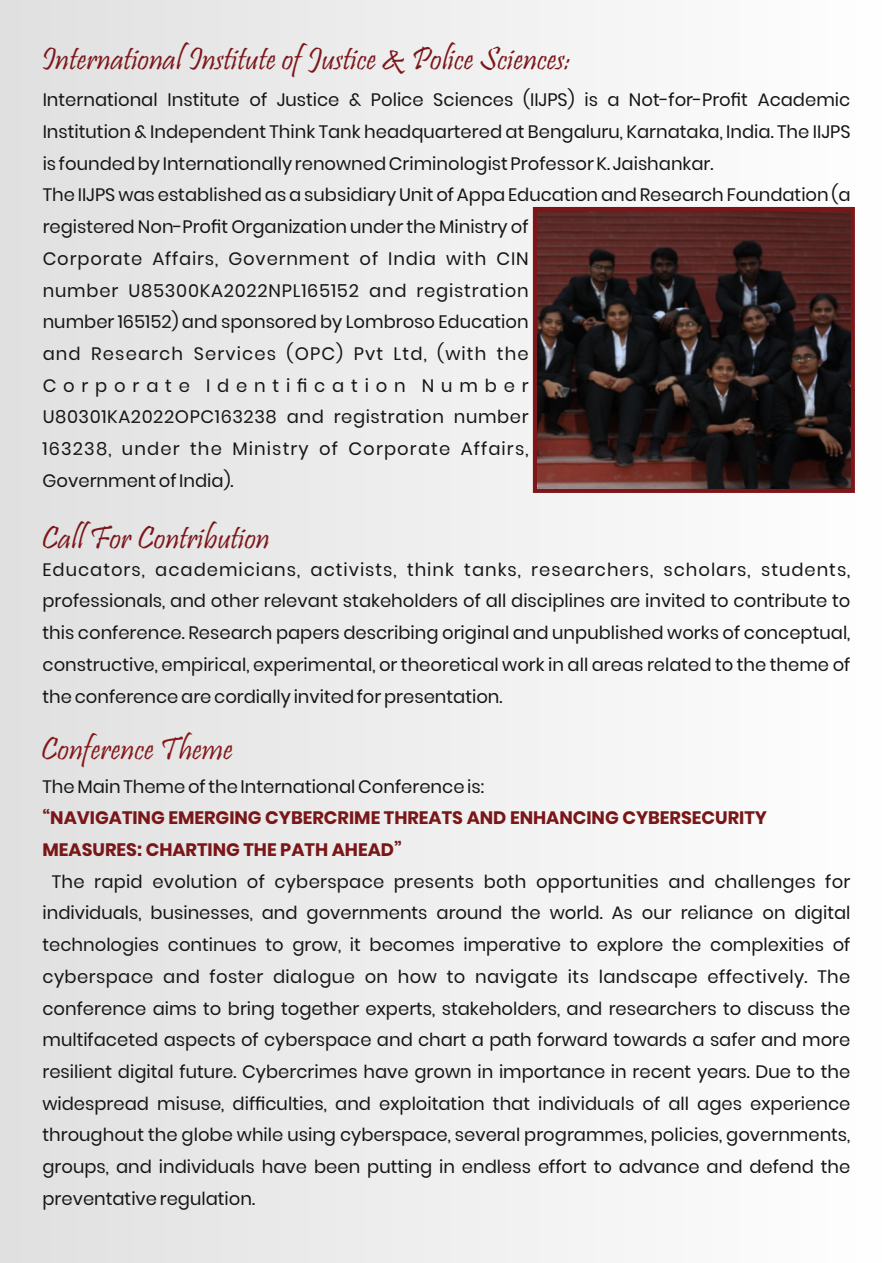
<style>
.page{position:relative;width:893px;height:1263px;background:#fff}
.page>*{position:absolute;margin:0;border:0;box-sizing:border-box;transform-origin:0 0}
.t1{font:33px "Pristina";color:#7d1619}
.t2{font:33px "Pristina";color:#85181b}
.t3{font:18px/31.7px "Poppins";color:#151616;text-align:justify}
.t4{font:700 18px/31.7px "Poppins";color:#7a1618}
</style>
<div class="page">
<div style="left:0;top:0;width:893px;height:1263px;background:linear-gradient(to right,#e0e0e0,#fff)"></div>
<div style="left:533px;top:207px;width:322px;height:286px;border:9px solid #7d1619"></div>
<img style="left:537px;top:211px;width:314px;height:278px">
<h1 class="t1" style="left:42px;top:43px;width:531px">International Institute of Justice &amp; Police Sciences:</h1>
<p class="t3" style="left:43px;top:84px;width:809px;text-align:left">International Institute of Justice &amp; Police Sciences (IIJPS) is a Not-for-Profit Academic Institution &amp; Independent Think Tank headquartered at Bengaluru, Karnataka, India. The IIJPS is founded by Internationally renowned Criminologist Professor K. Jaishankar.<br>The IIJPS was established as a subsidiary Unit of Appa Education and Research Foundation (a registered Non-Profit Organization under the Ministry of<br>Corporate Affairs, Government of India with CIN<br>number U85300KA2022NPL165152 and registration<br>number 165152) and sponsored by Lombroso Education<br>and Research Services (OPC) Pvt Ltd, (with the<br>Corporate Identification Number<br>U80301KA2022OPC163238 and registration number<br>163238, under the Ministry of Corporate Affairs,<br>Government of India).</p>
<h1 class="t1" style="left:42px;top:521px;width:230px">Call For Contribution</h1>
<p class="t3" style="left:42px;top:553px;width:809px">Educators, academicians, activists, think tanks, researchers, scholars, students, professionals, and other relevant stakeholders of all disciplines are invited to contribute to this conference. Research papers describing original and unpublished works of conceptual, constructive, empirical, experimental, or theoretical work in all areas related to the theme of the conference are cordially invited for presentation.</p>
<h1 class="t2" style="left:41px;top:732px;width:193px">Conference Theme</h1>
<p class="t3" style="left:43px;top:770px;width:443px">The Main Theme of the International Conference is:</p>
<p class="t4" style="left:43px;top:802px;width:726px">“NAVIGATING EMERGING CYBERCRIME THREATS AND ENHANCING CYBERSECURITY<br>MEASURES: CHARTING THE PATH AHEAD”</p>
<p class="t3" style="left:42px;top:865px;width:809px;text-indent:9px">The rapid evolution of cyberspace presents both opportunities and challenges for individuals, businesses, and governments around the world. As our reliance on digital technologies continues to grow, it becomes imperative to explore the complexities of cyberspace and foster dialogue on how to navigate its landscape effectively. The conference aims to bring together experts, stakeholders, and researchers to discuss the multifaceted aspects of cyberspace and chart a path forward towards a safer and more resilient digital future. Cybercrimes have grown in importance in recent years. Due to the widespread misuse, difficulties, and exploitation that individuals of all ages experience throughout the globe while using cyberspace, several programmes, policies, governments, groups, and individuals have been putting in endless effort to advance and defend the preventative regulation.</p>
</div>
